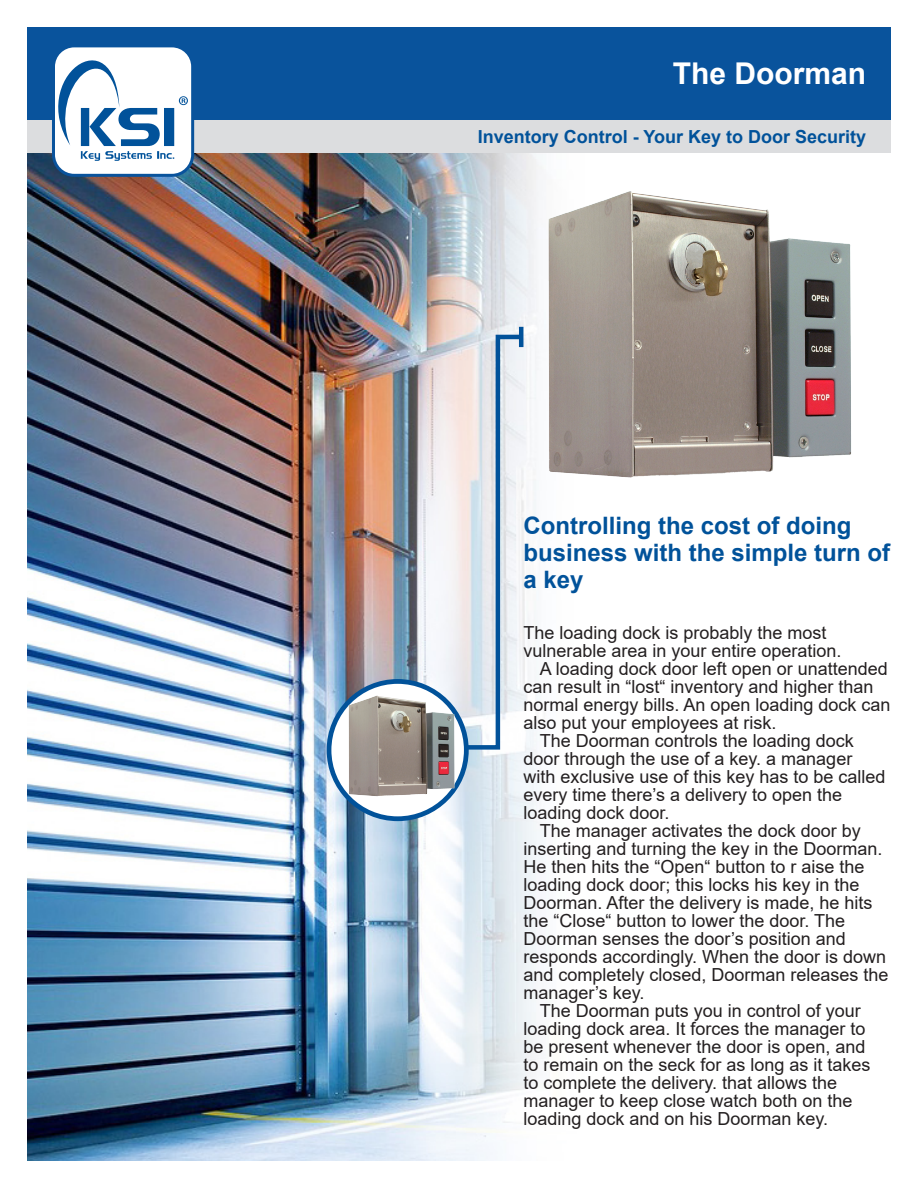
<style>
.page{position:relative;width:918px;height:1188px;background:#fff}
.page>*{position:absolute;margin:0;border:0;box-sizing:border-box;transform-origin:0 0}
.t1{font:700 30px "Arial";color:#fff}
.t2{font:700 24px/27px "Arial";color:#01529a}
.t3{font:18px/18px "Arial";color:#231f20}
.t4{font:700 18px "Arial";color:#01529a}
</style>
<div class="page">
<img style="left:27px;top:153px;width:516px;height:1008px">
<svg style="left:327px;top:679px;width:142px;height:142px;background:#0e5a9e"></svg>
<div style="left:331px;top:684px;width:133px;height:132px;background:#fff;border-radius:50%"></div>
<div style="left:27px;top:119px;width:864px;height:34px;background:#dcdddf"></div>
<img style="left:345px;top:695px;width:111px;height:105px">
<img style="left:538px;top:187px;width:313px;height:301px">
<svg style="left:462px;top:332px;width:64px;height:420px"></svg>
<hr style="left:519px;top:327px;width:4px;height:20px;background:#01529a">
<div style="left:27px;top:27px;width:864px;height:92px;background:#09539c"></div>
<div style="left:53px;top:46px;width:140px;height:129px;background:#fff;border-radius:21px"></div>
<div style="left:52px;top:44px;width:142px;height:133px;border:3px solid #09539c;border-radius:21px"></div>
<svg style="left:27px;top:44px;width:161px;height:117px"></svg>
<p class="t1" style="left:673px;top:52px;width:195px">The Doorman</p>
<p class="t4" style="left:478px;top:124px;width:390px">Inventory Control - Your Key to Door Security</p>
<p class="t2" style="left:523px;top:513px;width:368px">Controlling the cost of doing business with the simple turn of a key</p>
<p class="t3" style="left:523px;top:623px;width:320px">The loading dock is probably the most vulnerable area in your entire operation.</p>
<p class="t3" style="left:523px;top:659px;width:369px;text-indent:16px">A loading dock door left open or unattended can result in “lost“ inventory and higher than normal energy bills. An open loading dock can also put your employees at risk.</p>
<p class="t3" style="left:523px;top:731px;width:364px;text-indent:16px">The Doorman controls the loading dock door through the use of a key. a manager with exclusive use of this key has to be called every time there’s a delivery to open the loading dock door.</p>
<p class="t3" style="left:523px;top:821px;width:367px;text-indent:16px">The manager activates the dock door by inserting and turning the key in the Doorman.<br>He then hits the “Open“ button to r aise the loading dock door; this locks his key in the Doorman. After the delivery is made, he hits the “Close“ button to lower the door. The Doorman senses the door’s position and responds accordingly. When the door is down and completely closed, Doorman releases the manager’s key.</p>
<p class="t3" style="left:523px;top:1001px;width:349px;text-indent:16px">The Doorman puts you in control of your loading dock area. It forces the manager to be present whenever the door is open, and to remain on the seck for as long as it takes to complete the delivery. that allows the manager to keep close watch both on the loading dock and on his Doorman key.</p>
</div>
